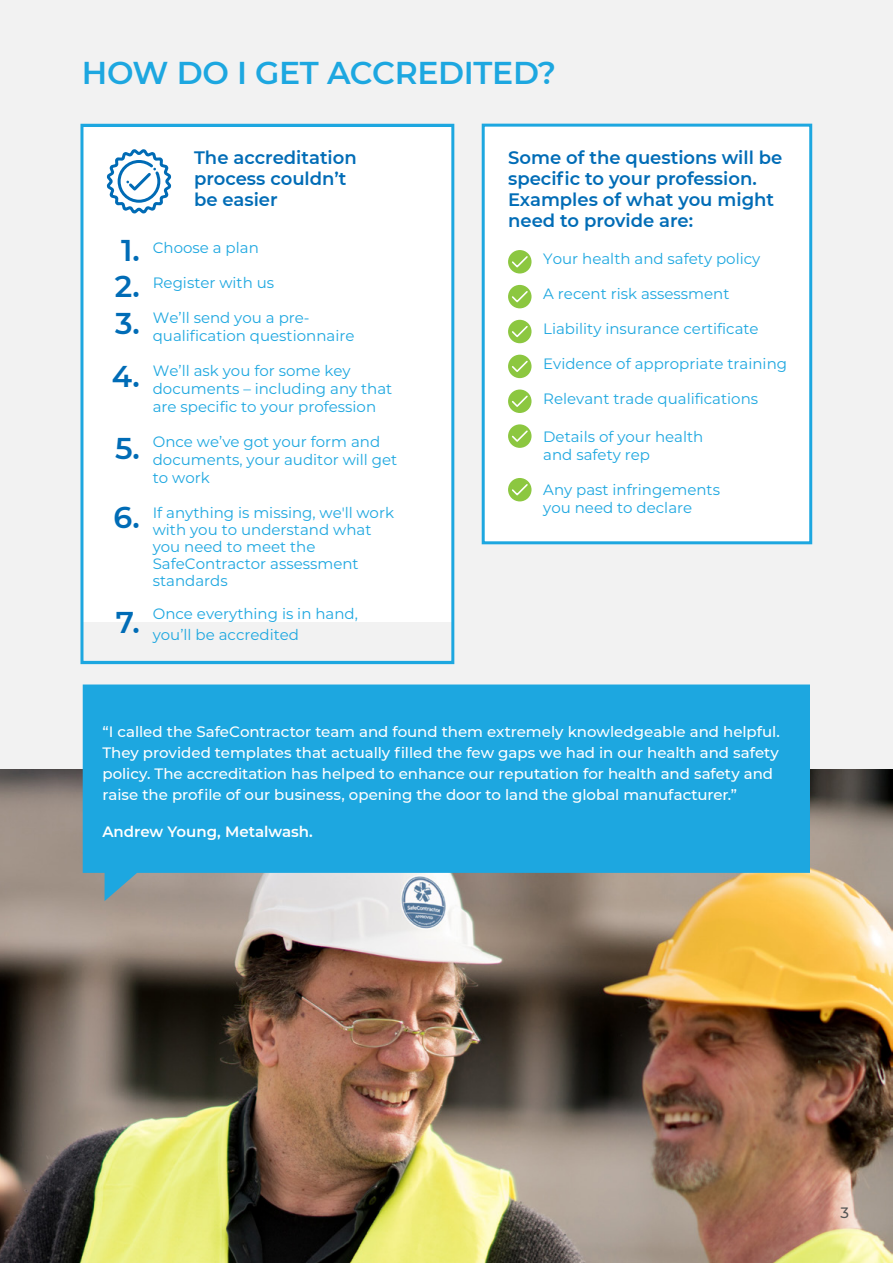
<style>
.page{position:relative;width:893px;height:1263px;background:#f2f2f2}
.page>*{position:absolute;margin:0;border:0;box-sizing:border-box;transform-origin:0 0}
.t1{font:600 31.5px "Montserrat";letter-spacing:-.01em;color:#1da7e0}
.t2{font:600 30px/36.2px "Montserrat";color:#006cb6;text-align:justify}
.t3{font:600 18px/21px "Montserrat";color:#006cb6}
.t4{font:15px/18px "Montserrat";color:#1da7e0}
.t5{font:500 15px/21px "Montserrat";color:#fff}
.t6{font:600 15px "Montserrat";color:#fff}
.t7{font:500 15px "Montserrat";color:#575756}
</style>
<div class="page">
<img style="left:0;top:770px;width:893px;height:493px">
<svg style="left:83px;top:684px;width:727px;height:217px;background:#31a8d7"></svg>
<svg style="left:80px;top:123px;width:375px;height:542px"></svg>
<div style="left:481px;top:123px;width:332px;height:422px;background:#fff"></div>
<svg style="left:104px;top:123px;width:70px;height:170px"></svg>
<div style="left:508px;top:250px;width:23px;height:23px;background:#8cc740;border-radius:50%"></div>
<svg style="left:510px;top:256px;width:18px;height:13px"></svg>
<div style="left:508px;top:285px;width:23px;height:23px;background:#8cc740;border-radius:50%"></div>
<svg style="left:510px;top:289px;width:18px;height:15px"></svg>
<div style="left:508px;top:320px;width:23px;height:23px;background:#8cc740;border-radius:50%"></div>
<svg style="left:510px;top:324px;width:18px;height:15px"></svg>
<div style="left:508px;top:355px;width:23px;height:23px;background:#8cc740;border-radius:50%"></div>
<svg style="left:510px;top:359px;width:18px;height:15px"></svg>
<div style="left:508px;top:389px;width:23px;height:24px;background:#8cc740;border-radius:50%"></div>
<svg style="left:510px;top:394px;width:18px;height:13px"></svg>
<div style="left:508px;top:424px;width:23px;height:24px;background:#8cc740;border-radius:50%"></div>
<svg style="left:510px;top:429px;width:18px;height:14px"></svg>
<div style="left:508px;top:478px;width:23px;height:23px;background:#8cc740;border-radius:50%"></div>
<svg style="left:510px;top:482px;width:19px;height:15px"></svg>
<h1 class="t1" style="left:82px;top:51px;width:476px">HOW DO I GET ACCREDITED?</h1>
<h2 class="t2" style="left:115px;top:231px;width:27px">1.<br>2.<br>3.</h2>
<h2 class="t2" style="left:112px;top:357px;width:30px">4.</h2>
<h2 class="t2" style="left:115px;top:428px;width:26px">5.</h2>
<h2 class="t2" style="left:114px;top:498px;width:28px">6.</h2>
<h2 class="t2" style="left:116px;top:603px;width:26px">7.</h2>
<p class="t3" style="left:194px;top:146px;width:164px">The accreditation process couldn’t be easier</p>
<p class="t3" style="left:508px;top:146px;width:276px">Some of the questions will be specific to your profession.<br>Examples of what you might need to provide are:</p>
<p class="t4" style="left:153px;top:238px;width:108px">Choose a plan</p>
<p class="t4" style="left:153px;top:273px;width:123px">Register with us</p>
<p class="t4" style="left:153px;top:308px;width:203px">We’ll send you a pre&shy;qualification questionnaire</p>
<p class="t4" style="left:153px;top:361px;width:241px">We’ll ask you for some key documents – including any that are specific to your profession</p>
<p class="t4" style="left:153px;top:432px;width:246px">Once we’ve got your form and documents, your auditor will get to work</p>
<p class="t4" style="left:153px;top:504px;width:243px;line-height:17px">If anything is missing, we'll work with you to understand what you need to meet the<br>SafeContractor assessment standards</p>
<p class="t4" style="left:153px;top:602px;width:207px;line-height:21.3px">Once everything is in hand, you’ll be accredited</p>
<p class="t4" style="left:543px;top:249px;width:219px">Your health and safety policy</p>
<p class="t4" style="left:543px;top:284px;width:188px">A recent risk assessment</p>
<p class="t4" style="left:543px;top:319px;width:217px">Liability insurance certificate</p>
<p class="t4" style="left:543px;top:354px;width:245px">Evidence of appropriate training</p>
<p class="t4" style="left:543px;top:389px;width:216px">Relevant trade qualifications</p>
<p class="t4" style="left:543px;top:427px;width:162px">Details of your health and safety rep</p>
<p class="t4" style="left:543px;top:480px;width:178px">Any past infringements you need to declare</p>
<p class="t5" style="left:102px;top:721px;width:679px">“I called the SafeContractor team and found them extremely knowledgeable and helpful.<br>They provided templates that actually filled the few gaps we had in our health and safety policy. The accreditation has helped to enhance our reputation for health and safety and raise the profile of our business, opening the door to land the global manufacturer.”</p>
<p class="t6" style="left:102px;top:821px;width:212px">Andrew Young, Metalwash.</p>
<p class="t7" style="left:840px;top:1202px;width:10px">3</p>
</div>
